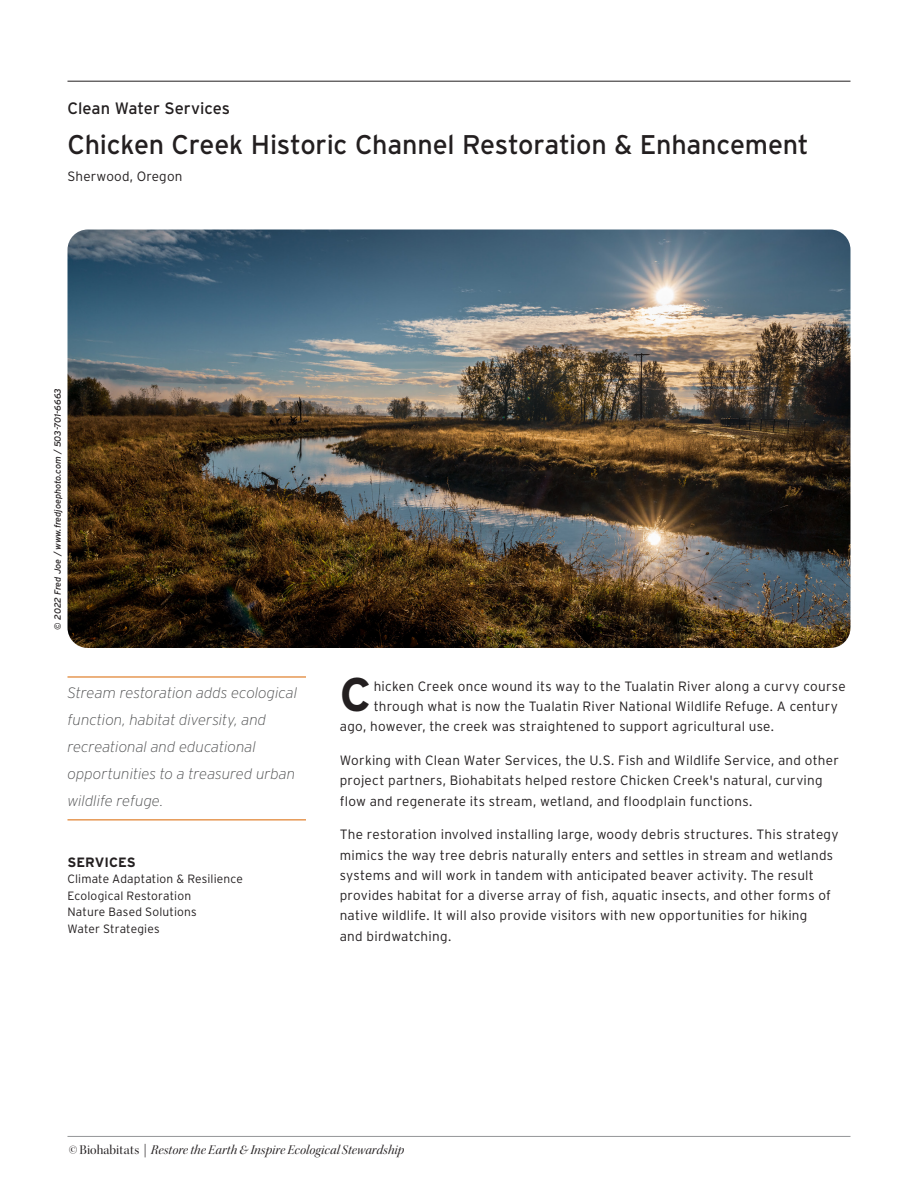
<style>
.page{position:relative;width:918px;height:1188px;background:#fff}
.page>*{position:absolute;margin:0;border:0;box-sizing:border-box;transform-origin:0 0}
.Text_1{font:700 47.1px "Interstate";color:#231f20}
.Head_1{font:27px "Interstate";letter-spacing:-.01em;color:#231f20}
.Head_3{font:16.5px "Interstate";color:#231f20}
.Wow_w_rule{font:italic 200 15px/27px "Interstate";color:#4b4c4d}
.text_2{font:300 13.5px/20.2px "Interstate";letter-spacing:.015em;color:#231f20}
.Text_1-2{font:300 13.5px "Interstate";letter-spacing:.02em;color:#231f20}
.t1{font:13.5px "Kepler Std It Disp";letter-spacing:.01em;color:#231f20}
.Subhead_1{font:700 13.5px "Interstate";letter-spacing:.005em;color:#231f20}
.Sidebar_text-no_spac{font:300 12px "Interstate";letter-spacing:.01em;color:#231f20}
.credit{font:italic 9px "Interstate";color:#231f20}
.s1{font-family:"Kepler Std Disp"}
</style>
<div class="page">
<hr style="left:68px;top:81px;width:782px;height:1px;background:#231f20">
<hr style="left:68px;top:1136px;width:782px;height:1px;background:#939598">
<img style="left:68px;top:230px;width:782px;height:418px">
<hr style="left:68px;top:676px;width:238px;height:2px;background:#de761b">
<hr style="left:68px;top:819px;width:238px;height:1px;background:#de761b">
<p class="Head_3" style="left:68px;top:99px;width:164px">Clean Water Services</p>
<p class="Head_1" style="left:68px;top:130px;width:743px">Chicken Creek Historic Channel Restoration &amp; Enhancement</p>
<p class="text_2" style="left:68px;top:166px;width:117px">Sherwood, Oregon</p>
<p class="credit" style="left:53px;top:630px;width:243px;rotate:-90deg">© 2022 Fred Joe / www.fredjoephoto.com / 503-701-6663</p>
<p class="Wow_w_rule" style="left:68px;top:679px;width:231px">Stream restoration adds ecological function, habitat diversity, and recreational and educational opportunities to a treasured urban wildlife refuge.</p>
<p class="Subhead_1" style="left:68px;top:854px;width:70px">SERVICES</p>
<p class="Sidebar_text-no_spac" style="left:68px;top:872px;width:177px">Climate Adaptation &amp; Resilience</p>
<p class="Sidebar_text-no_spac" style="left:68px;top:889px;width:125px">Ecological Restoration</p>
<p class="Sidebar_text-no_spac" style="left:68px;top:905px;width:131px">Nature Based Solutions</p>
<p class="Sidebar_text-no_spac" style="left:68px;top:922px;width:94px">Water Strategies</p>
<p class="Text_1" style="left:340px;top:668px;width:33px">C</p>
<p class="Text_1-2" style="left:374px;top:678px;width:474px">hicken Creek once wound its way to the Tualatin River along a curvy course</p>
<p class="Text_1-2" style="left:374px;top:699px;width:466px">through what is now the Tualatin River National Wildlife Refuge. A century</p>
<p class="Text_1-2" style="left:340px;top:719px;width:436px">ago, however, the creek was straightened to support agricultural use.</p>
<p class="text_2" style="left:340px;top:750px;width:501px">Working with Clean Water Services, the U.S. Fish and Wildlife Service, and other project partners, Biohabitats helped restore Chicken Creek's natural, curving flow and regenerate its stream, wetland, and floodplain functions.</p>
<p class="text_2" style="left:340px;top:824px;width:500px">The restoration involved installing large, woody debris structures. This strategy mimics the way tree debris naturally enters and settles in stream and wetlands systems and will work in tandem with anticipated beaver activity. The result provides habitat for a diverse array of fish, aquatic insects, and other forms of native wildlife. It will also provide visitors with new opportunities for hiking<br>and birdwatching.</p>
<p class="t1" style="left:69px;top:1142px;width:337px"><span class="s1">© Biohabitats |</span> Restore the Earth &amp; Inspire Ecological Stewardship</p>
</div>
